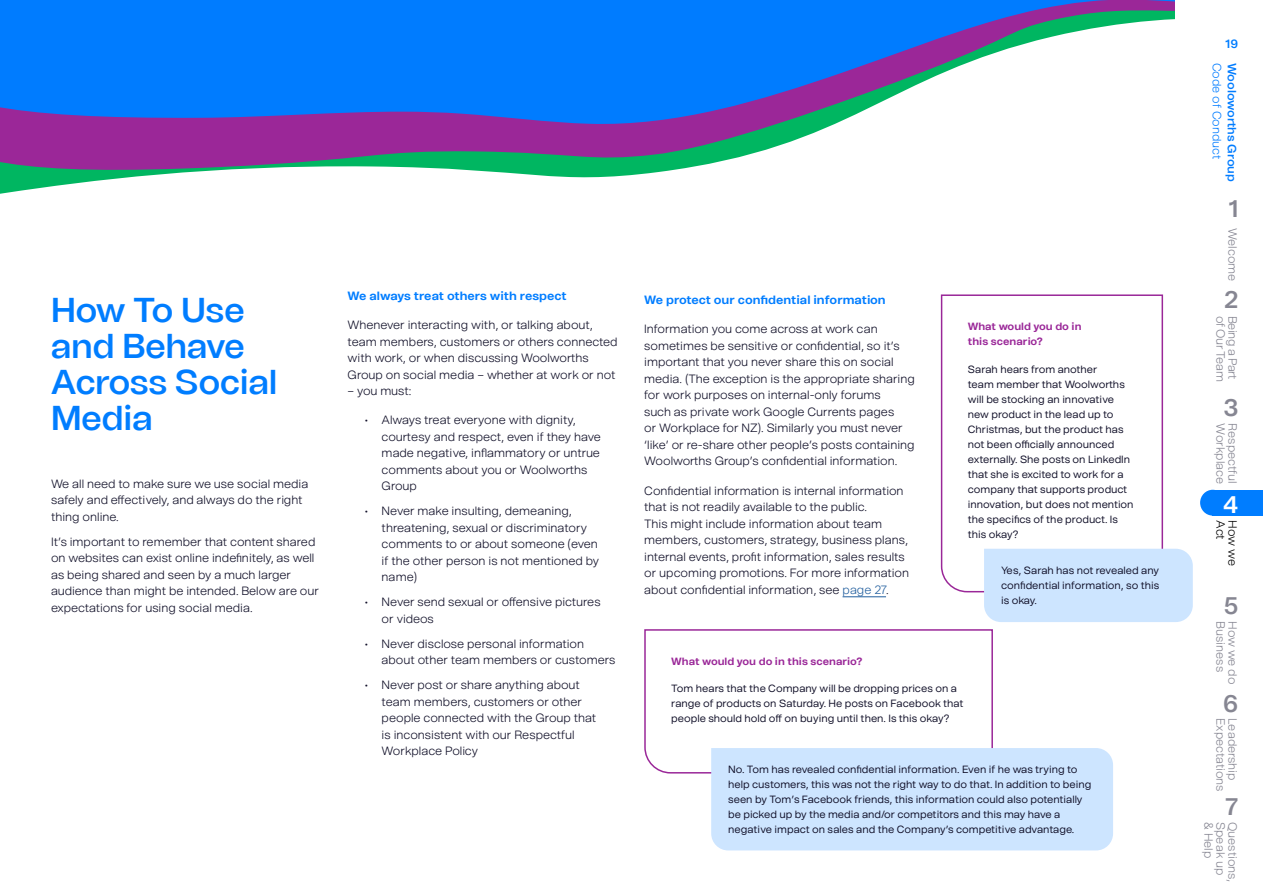
<style>
.page{position:relative;width:1263px;height:893px;background:#fff}
.page>*{position:absolute;margin:0;border:0;box-sizing:border-box;transform-origin:0 0}
.t1{font:600 34.5px/36px "Better Sans Display";color:#007dff}
.t2{font:600 24px "Better Sans Display";color:#868692}
.t3{font:600 24px "Better Sans Display";color:#fff}
.t4{font:300 12px/16.5px "Better Sans Text";color:#0e0d26}
.t5{font:300 12px "Better Sans Text";color:#868692}
.t6{font:700 12px "Better Sans Text";color:#007dff}
.t7{font:600 12px "Better Sans Text";color:#007cff}
.t8{font:300 12px "Better Sans Text";color:#007cff}
.t9{font:300 12px "Better Sans Text";letter-spacing:-.03em;color:#868692}
.t10{font:300 12px "Better Sans Text";letter-spacing:-.035em;color:#868692}
.t11{font:300 12px "Better Sans Text";letter-spacing:-.02em;color:#000}
.t12{font:600 12px "Better Sans Text";color:#007dff}
.t13{font:10.5px/15px "Better Sans Text";color:#0e0d26}
.t14{font:700 10.5px/15px "Better Sans Text";color:#9a2798}
.s1{color:#215e9e}
</style>
<div class="page">
<svg style="left:0;top:176px;width:619px;height:18px"></svg>
<svg style="left:0;top:142px;width:790px;height:34px"></svg>
<svg style="left:0;top:126px;width:830px;height:16px;background:#903796"></svg>
<svg style="left:0;top:0;width:1175px;height:126px;fill:#007cff"></svg>
<div style="left:1213px;top:490px;width:50px;height:26px;background:#007dff"></div>
<div style="left:1200px;top:490px;width:25px;height:26px;background:#007dff;border-radius:50%"></div>
<hr style="left:842px;top:596px;width:44px;height:1px;background:#215e9e">
<svg style="left:940px;top:294px;width:224px;height:299px"></svg>
<div style="left:984px;top:549px;width:209px;height:73px;background:#cde5ff"></div>
<svg style="left:644px;top:629px;width:349px;height:145px"></svg>
<div style="left:711px;top:748px;width:402px;height:102px;background:#cde5ff"></div>
<h1 class="t1" style="left:51px;top:291px;width:228px">How To Use and Behave<br>Across Social<br>Media</h1>
<p class="t4" style="left:51px;top:475px;width:259px">We all need to make sure we use social media safely and effectively, and always do the right thing online.</p>
<p class="t4" style="left:51px;top:533px;width:269px">It’s important to remember that content shared on websites can exist online indefinitely, as well as being shared and seen by a much larger audience than might be intended. Below are our expectations for using social media.</p>
<p class="t6" style="left:348px;top:287px;width:221px">We always treat others with respect</p>
<p class="t4" style="left:348px;top:316px;width:272px">Whenever interacting with, or talking about, team members, customers or others connected with work, or when discussing Woolworths Group on social media – whether at work or not</p>
<p class="t4" style="left:348px;top:382px;width:65px">– you must:</p>
<p class="t4" style="left:382px;top:412px;width:221px;text-indent:-17px">• Always treat everyone with dignity, courtesy and respect, even if they have made negative, inflammatory or untrue comments about you or Woolworths<br>Group</p>
<p class="t4" style="left:382px;top:503px;width:219px;text-indent:-17px">• Never make insulting, demeaning, threatening, sexual or discriminatory comments to or about someone (even if the other person is not mentioned by name)</p>
<p class="t4" style="left:382px;top:594px;width:221px;text-indent:-17px">• Never send sexual or offensive pictures or videos</p>
<p class="t4" style="left:382px;top:635px;width:235px;text-indent:-17px">• Never disclose personal information about other team members or customers</p>
<p class="t4" style="left:382px;top:677px;width:216px;text-indent:-17px">• Never post or share anything about team members, customers or other people connected with the Group that is inconsistent with our Respectful<br>Workplace Policy</p>
<p class="t6" style="left:644px;top:291px;width:243px">We protect our confidential information</p>
<p class="t4" style="left:644px;top:321px;width:272px">Information you come across at work can sometimes be sensitive or confidential, so it’s important that you never share this on social media. (The exception is the appropriate sharing for work purposes on internal-only forums<br>such as private work Google Currents pages<br>or Workplace for NZ). Similarly you must never ‘like’ or re-share other people’s posts containing Woolworths Group’s confidential information.</p>
<p class="t4" style="left:644px;top:482px;width:266px">Confidential information is internal information that is not readily available to the public.<br>This might include information about team members, customers, strategy, business plans, internal events, profit information, sales results or upcoming promotions. For more information about confidential information, see <span class="s1">page 27</span>.</p>
<p class="t14" style="left:968px;top:318px;width:115px">What would you do in this scenario?</p>
<p class="t13" style="left:968px;top:361px;width:167px">Sarah hears from another<br>team member that Woolworths will be stocking an innovative new product in the lead up to<br>Christmas, but the product has not been officially announced externally. She posts on LinkedIn that she is excited to work for a company that supports product innovation, but does not mention the specifics of the product. Is this okay?</p>
<p class="t13" style="left:1001px;top:563px;width:160px;text-align:justify">Yes, Sarah has not revealed any confidential information, so this is okay.</p>
<p class="t14" style="left:671px;top:653px;width:193px">What would you do in this scenario?</p>
<p class="t13" style="left:671px;top:681px;width:294px">Tom hears that the Company will be dropping prices on a range of products on Saturday. He posts on Facebook that people should hold off on buying until then. Is this okay?</p>
<p class="t13" style="left:728px;top:762px;width:365px">No. Tom has revealed confidential information. Even if he was trying to help customers, this was not the right way to do that. In addition to being seen by Tom’s Facebook friends, this information could also potentially be picked up by the media and/or competitors and this may have a negative impact on sales and the Company’s competitive advantage.</p>
<p class="t12" style="left:1225px;top:35px;width:14px">19</p>
<p class="t8" style="left:1225px;top:63px;width:98px;rotate:90deg">Code of Conduct</p>
<p class="t7" style="left:1241px;top:63px;width:121px;rotate:90deg">Wooloworths Group</p>
<h2 class="t2" style="left:1228px;top:191px;width:11px">1</h2>
<p class="t5" style="left:1241px;top:228px;width:55px;rotate:90deg">Welcome</p>
<h2 class="t2" style="left:1224px;top:282px;width:16px">2</h2>
<p class="t10" style="left:1229px;top:316px;width:67px;rotate:90deg">of Our Team</p>
<p class="t9" style="left:1241px;top:316px;width:65px;rotate:90deg">Being a Part</p>
<h2 class="t2" style="left:1223px;top:390px;width:16px">3</h2>
<p class="t5" style="left:1229px;top:423px;width:62px;rotate:90deg">Workplace</p>
<p class="t5" style="left:1241px;top:423px;width:62px;rotate:90deg">Respectful</p>
<h2 class="t3" style="left:1223px;top:487px;width:17px">4</h2>
<p class="t11" style="left:1229px;top:520px;width:21px;rotate:90deg">Act</p>
<p class="t11" style="left:1241px;top:520px;width:47px;rotate:90deg">How we</p>
<h2 class="t2" style="left:1224px;top:588px;width:16px">5</h2>
<p class="t5" style="left:1229px;top:621px;width:52px;rotate:90deg">Business</p>
<p class="t5" style="left:1241px;top:621px;width:65px;rotate:90deg">How we do</p>
<p class="t5" style="left:1229px;top:718px;width:75px;rotate:90deg">Expectations</p>
<p class="t5" style="left:1241px;top:718px;width:64px;rotate:90deg">Leadership</p>
<h2 class="t2" style="left:1223px;top:686px;width:16px">6</h2>
<h2 class="t2" style="left:1225px;top:789px;width:14px">7</h2>
<p class="t5" style="left:1217px;top:822px;width:38px;rotate:90deg">&amp; Help</p>
<p class="t5" style="left:1229px;top:822px;width:55px;rotate:90deg">Speak up</p>
<p class="t5" style="left:1241px;top:822px;width:62px;rotate:90deg">Questions,</p>
</div>
